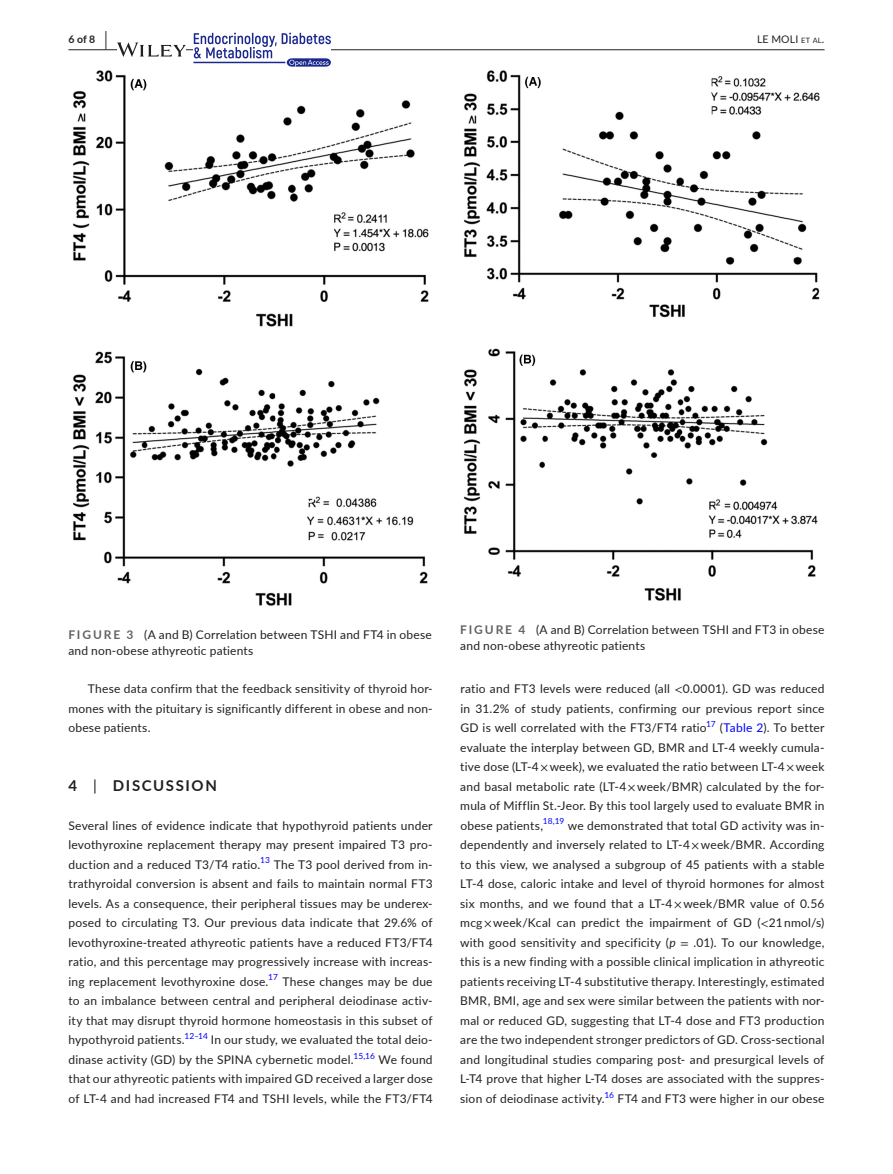
<style>
.page{position:relative;width:893px;height:1174px;background:#fff}
.page>*{position:absolute;margin:0;border:0;box-sizing:border-box;transform-origin:0 0}
.t1{font:700 15px "Lato";letter-spacing:.11em;color:#231f20}
.t2{font:12px/19.5px "Lato";letter-spacing:.015em;color:#231f20;text-align:justify}
.t3{font:10.5px "Lato";letter-spacing:.02em;color:#231f20}
.t4{font:700 10.5px "Lato";color:#231f20}
.t5{font:8.4px "Lato";color:#00f}
.s1{font-size:19.5px}
.s2{font-size:7.35px}
.s3{font-weight:700;color:#636366}
.s4{font-weight:400}
.s5{font-family:"STIX"}
.s6{color:#00f}
.s7{font-style:italic}
</style>
<div class="page">
<hr style="left:68px;top:49px;width:756px;height:1px;background:#231f20">
<svg style="left:117px;top:42px;width:69px;height:15px"></svg>
<svg style="left:193px;top:33px;width:138px;height:34px"></svg>
<img style="left:73px;top:70px;width:356px;height:536px">
<img style="left:464px;top:70px;width:356px;height:531px">
<p class="t4" style="left:68px;top:31px;width:40px">6 of 8 <span class="s1">|</span></p>
<p class="t3" style="left:757px;top:31px;width:69px">LE MOLI <span class="s2">et al</span>.</p>
<p class="t2" style="left:68px;top:625px;width:365px;line-height:16.5px"><span class="s3">FIGURE 3</span> (A and B) Correlation between TSHI and FT4 in obese and non-obese athyreotic patients</p>
<p class="t2" style="left:460px;top:620px;width:366px;line-height:16.5px"><span class="s3">FIGURE 4</span> (A and B) Correlation between TSHI and FT3 in obese and non-obese athyreotic patients</p>
<p class="t2" style="left:68px;top:678px;width:366px;text-indent:20px">These data confirm that the feedback sensitivity of thyroid hor&shy;mones with the pituitary is significantly different in obese and non&shy;obese patients.</p>
<p class="t1" style="left:68px;top:774px;width:150px">4 <span class="s4">|</span> DISCUSSION</p>
<p class="t2" style="left:68px;top:815px;width:366px">Several lines of evidence indicate that hypothyroid patients under levothyroxine replacement therapy may present impaired T3 pro&shy;duction and a reduced T3/T4 ratio.</p>
<p class="t5" style="left:260px;top:854px;width:11px">13</p>
<p class="t2" style="left:68px;top:854px;width:366px;text-indent:205px">The T3 pool derived from in&shy;trathyroidal conversion is absent and fails to maintain normal FT3 levels. As a consequence, their peripheral tissues may be underex&shy;posed to circulating T3. Our previous data indicate that 29.6% of levothyroxine-treated athyreotic patients have a reduced FT3/FT4 ratio, and this percentage may progressively increase with increas&shy;ing replacement levothyroxine dose.<sup>17</sup> These changes may be due to an imbalance between central and peripheral deiodinase activ&shy;ity that may disrupt thyroid hormone homeostasis in this subset of hypothyroid patients.<sup>12–14</sup> In our study, we evaluated the total deio&shy;dinase activity (GD) by the SPINA cybernetic model.<sup>15,16</sup> We found that our athyreotic patients with impaired GD received a larger dose of LT-4 and had increased FT4 and TSHI levels, while the FT3/FT4</p>
<p class="t2" style="left:460px;top:678px;width:366px">ratio and FT3 levels were reduced (all <span class="s5">&lt;</span>0.0001). GD was reduced in 31.2% of study patients, confirming our previous report since GD is well correlated with the FT3/FT4 ratio</p>
<p class="t5" style="left:706px;top:718px;width:11px">17</p>
<p class="t2" style="left:460px;top:717px;width:366px;text-indent:260px">(<span class="s6">Table 2</span>). To better evaluate the interplay between GD, BMR and LT-4 weekly cumula&shy;tive dose (LT-4 <span class="s5">×</span> week), we evaluated the ratio between LT-4 <span class="s5">×</span> week and basal metabolic rate (LT-4 <span class="s5">×</span> week/BMR) calculated by the for&shy;mula of Mifflin St.-Jeor. By this tool largely used to evaluate BMR in obese patients,<sup>18,19</sup> we demonstrated that total GD activity was in&shy;dependently and inversely related to LT-4 <span class="s5">×</span> week/BMR. According to this view, we analysed a subgroup of 45 patients with a stable LT-4 dose, caloric intake and level of thyroid hormones for almost six months, and we found that a LT-4 <span class="s5">×</span> week/BMR value of 0.56 mcg <span class="s5">×</span> week/Kcal can predict the impairment of GD (<span class="s5">&lt;</span>21 nmol/s) with good sensitivity and specificity (<span class="s7">p</span> <span class="s5">=</span> .01). To our knowledge, this is a new finding with a possible clinical implication in athyreotic patients receiving LT-4 substitutive therapy. Interestingly, estimated BMR, BMI, age and sex were similar between the patients with nor&shy;mal or reduced GD, suggesting that LT-4 dose and FT3 production are the two independent stronger predictors of GD. Cross-sectional and longitudinal studies comparing post- and presurgical levels of L-T4 prove that higher L-T4 doses are associated with the suppres&shy;sion of deiodinase activity.<sup>16</sup> FT4 and FT3 were higher in our obese</p>
</div>
